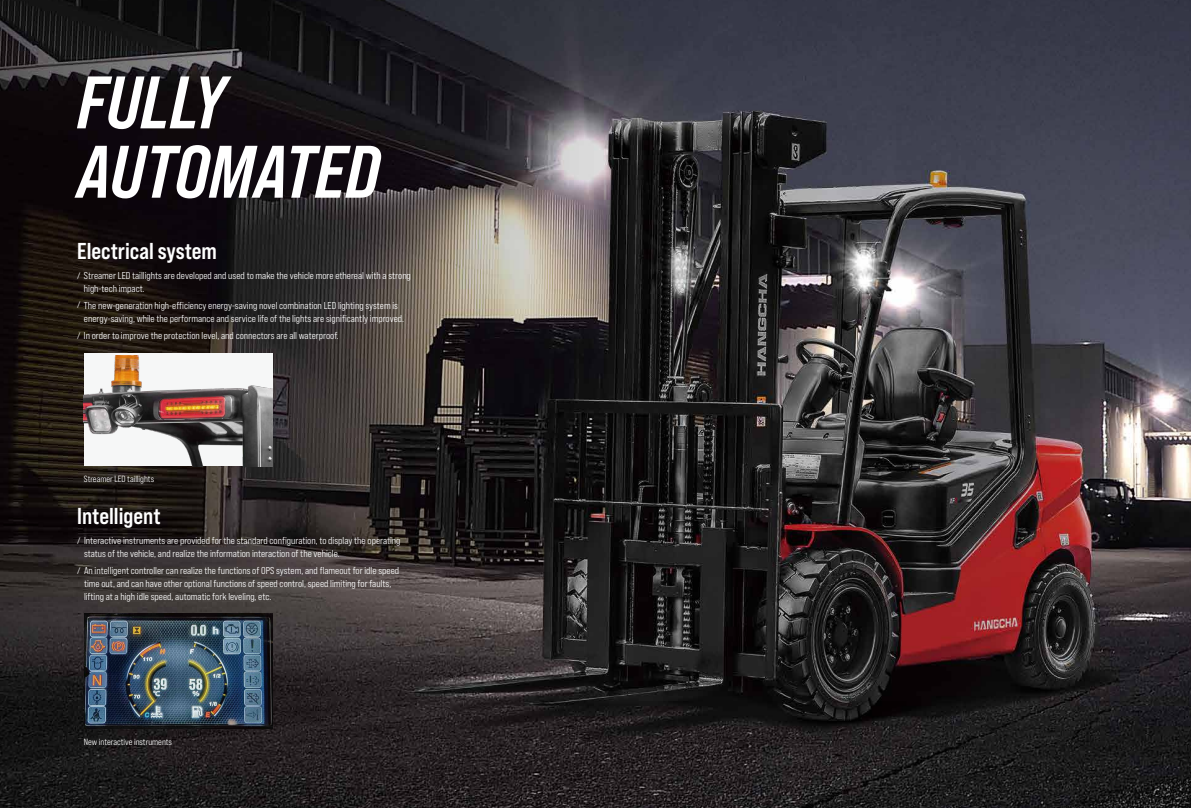
<style>
.page{position:relative;width:1191px;height:808px;background:#fff}
.page>*{position:absolute;margin:0;border:0;box-sizing:border-box;transform-origin:0 0}
.t1{font:74.2px/69.3px "Bebas Neue Pro Sm E Bd It";color:#fff}
.t2{font:23px "Bebas Neue Pro Sm E Bd";color:#fff}
.t3{font:10px/13px "Bebas Neue Pro Sm E Md";color:#fff}
.t4{font:9px "Bebas Neue Pro Sm E Md";color:#fff}
.t5{font:8px "Bebas Neue Pro Sm E Rg";color:#fff}
</style>
<div class="page">
<img style="left:0;top:0;width:1191px;height:808px">
<div style="left:84px;top:353px;width:189px;height:113px;background:#f6f7f7"></div>
<img style="left:84px;top:356px;width:189px;height:110px">
<img style="left:84px;top:614px;width:188px;height:115px">
<h1 class="t1" style="left:77px;top:67px;width:304px">FULLY<br>AUTOMATED</h1>
<h2 class="t2" style="left:77px;top:238px;width:141px">Electrical system</h2>
<p class="t3" style="left:84px;top:269px;width:328px">Streamer LED taillights are developed and used to make the vehicle more ethereal with a strong high-tech impact.</p>
<p class="t3" style="left:84px;top:299px;width:322px">The new-generation high-efficiency energy-saving novel combination LED lighting system is energy-saving, while the performance and service life of the lights are significantly improved.</p>
<p class="t3" style="left:84px;top:329px;width:256px">In order to improve the protection level, and connectors are all waterproof.</p>
<p class="t5" style="left:77px;top:270px;width:5px">/</p>
<p class="t5" style="left:77px;top:300px;width:5px">/</p>
<p class="t5" style="left:77px;top:331px;width:5px">/</p>
<p class="t4" style="left:84px;top:474px;width:72px">Streamer LED taillights</p>
<h2 class="t2" style="left:77px;top:502px;width:85px">Intelligent</h2>
<p class="t3" style="left:84px;top:534px;width:318px">Interactive instruments are provided for the standard configuration, to display the operating status of the vehicle, and realize the information interaction of the vehicle.</p>
<p class="t3" style="left:84px;top:564px;width:316px">An intelligent controller can realize the functions of OPS system, and flameout for idle speed time out, and can have other optional functions of speed control, speed limiting for faults, lifting at a high idle speed, automatic fork leveling, etc.</p>
<p class="t5" style="left:77px;top:535px;width:5px">/</p>
<p class="t5" style="left:77px;top:565px;width:5px">/</p>
<p class="t4" style="left:84px;top:736px;width:90px">New interactive instruments</p>
</div>
